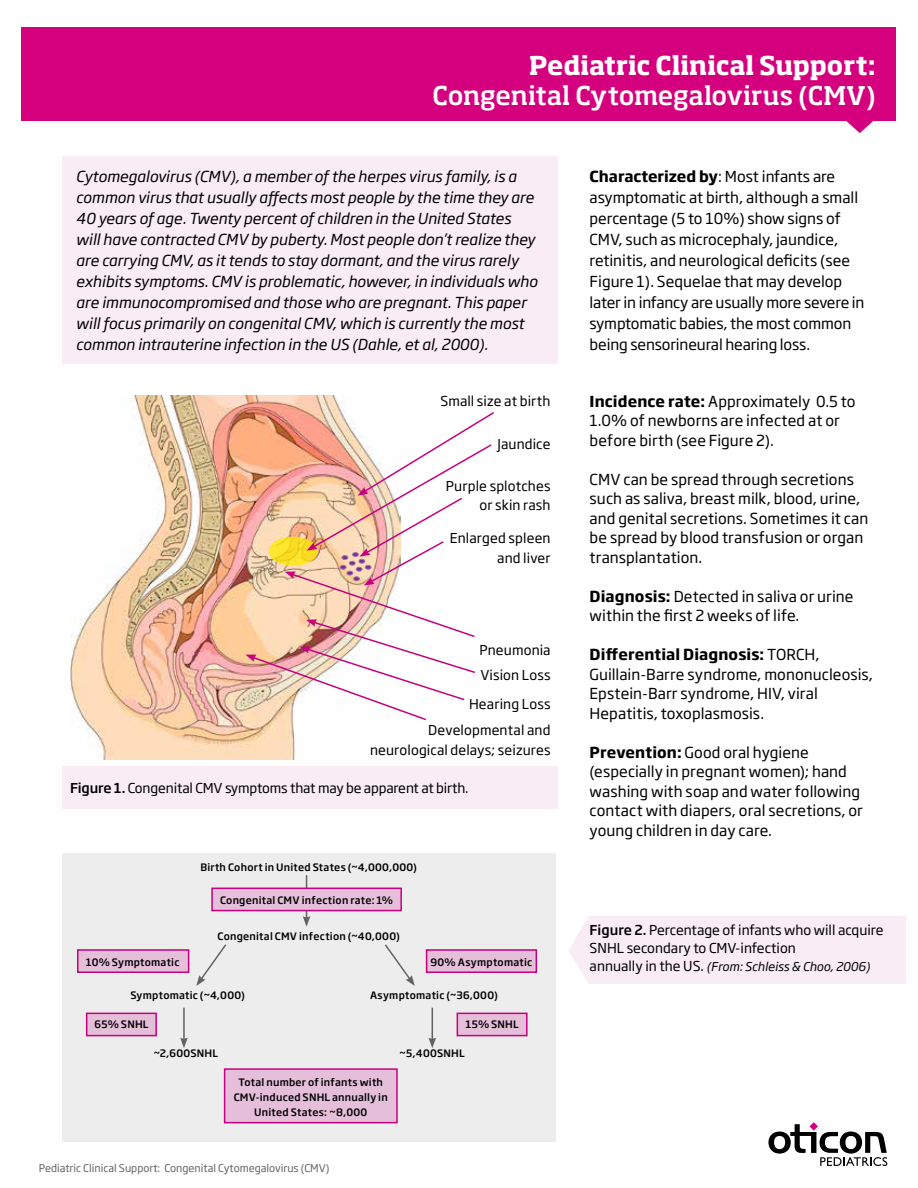
<style>
.page{position:relative;width:918px;height:1188px;background:#fff}
.page>*{position:absolute;margin:0;border:0;box-sizing:border-box;transform-origin:0 0}
.t1{font:500 25.5px "Soho Pro";letter-spacing:-.005em;color:#fff}
.t2{font:700 25.5px "Soho Pro";color:#fff}
.t3{font:15px/19.5px "Soho Gothic Pro";color:#000}
.t4{font:italic 15px/21px "Soho Gothic Pro";color:#000}
.t5{font:13.5px/19.5px "Soho Gothic Pro";letter-spacing:.005em;color:#000;text-align:right}
.t6{font:italic 12px "Soho Gothic Pro";color:#000}
.t7{font:10.5px "Soho Gothic Pro";color:#636362}
.t8{font:500 10.2px/15px "Soho Gothic Pro";letter-spacing:.025em;color:#000;text-align:center}
.s1{font-weight:700}
.s2{font-weight:500}
.s3{font-style:normal;font-size:13.5px}
</style>
<div class="page">
<svg style="left:768px;top:1122px;width:119px;height:44px"></svg>
<div style="left:62px;top:766px;width:496px;height:42px;background:#f9ecf5"></div>
<div style="left:62px;top:156px;width:496px;height:208px;background:#f9ecf5"></div>
<img style="left:70px;top:395px;width:277px;height:364px">
<div style="left:569px;top:916px;width:337px;height:68px;background:#f9ecf5"></div>
<div style="left:62px;top:854px;width:494px;height:288px;background:#ededed"></div>
<div style="left:224px;top:1068px;width:174px;height:55px;background:#e5bfda;border:2px solid #c7007e"></div>
<div style="left:426px;top:949px;width:111px;height:24px;background:#e5bfda;border:2px solid #c7007e"></div>
<div style="left:86px;top:1013px;width:71px;height:23px;background:#e5bfda;border:2px solid #c7007e"></div>
<div style="left:457px;top:1013px;width:71px;height:23px;background:#e5bfda;border:2px solid #c7007e"></div>
<hr style="left:306px;top:875px;width:1px;height:44px;background:#636362">
<svg style="left:303px;top:916px;width:7px;height:11px"></svg>
<hr style="left:432px;top:1008px;width:1px;height:32px;background:#636362">
<svg style="left:428px;top:1038px;width:8px;height:10px"></svg>
<hr style="left:183px;top:1008px;width:2px;height:32px;background:#636362">
<svg style="left:180px;top:1038px;width:8px;height:10px"></svg>
<svg style="left:385px;top:944px;width:30px;height:42px"></svg>
<svg style="left:196px;top:944px;width:31px;height:42px"></svg>
<div style="left:77px;top:949px;width:112px;height:24px;background:#e5bfda;border:2px solid #c7007e"></div>
<div style="left:211px;top:888px;width:191px;height:23px;background:#e5bfda;border:2px solid #c7007e"></div>
<div style="left:22px;top:27px;width:874px;height:93px;background:#d5007e"></div>
<svg style="left:845px;top:120px;width:29px;height:13px"></svg>
<img style="left:245px;top:411px;width:249px;height:310px">
<h1 class="t2" style="left:529px;top:47px;width:348px">Pediatric Clinical Support:</h1>
<h1 class="t1" style="left:432px;top:77px;width:445px">Congenital Cytomegalovirus (CMV)</h1>
<p class="t4" style="left:76px;top:165px;width:463px">Cytomegalovirus (CMV), a member of the herpes virus family, is a common virus that usually affects most people by the time they are 40 years of age. Twenty percent of children in the United States will have contracted CMV by puberty. Most people don’t realize they are carrying CMV, as it tends to stay dormant, and the virus rarely exhibits symptoms. CMV is problematic, however, in individuals who are immunocompromised and those who are pregnant. This paper will focus primarily on congenital CMV, which is currently the most common intrauterine infection in the US (Dahle, et al, 2000).</p>
<p class="t3" style="left:590px;top:165px;width:276px;line-height:21px"><span class="s1">Characterized by</span>: Most infants are asymptomatic at birth, although a small percentage (5 to 10%) show signs of CMV, such as microcephaly, jaundice, retinitis, and neurological deficits (see Figure 1). Sequelae that may develop later in infancy are usually more severe in symptomatic babies, the most common being sensorineural hearing loss.</p>
<p class="t5" style="left:440px;top:390px;width:112px">Small size at birth</p>
<p class="t5" style="left:498px;top:433px;width:55px">Jaundice</p>
<p class="t5" style="left:446px;top:475px;width:106px">Purple splotches or skin rash</p>
<p class="t5" style="left:450px;top:528px;width:102px">Enlarged spleen and liver</p>
<p class="t5" style="left:479px;top:636px;width:73px;line-height:25.7px;text-align:left">Pneumonia<br>Vision Loss</p>
<p class="t5" style="left:428px;top:690px;width:124px;line-height:26.2px">Hearing Loss<br>Developmental and</p>
<p class="t5" style="left:370px;top:739px;width:182px">neurological delays; seizures</p>
<p class="t5" style="left:70px;top:778px;width:400px"><span class="s2">Figure 1.</span> Congenital CMV symptoms that may be apparent at birth.</p>
<p class="t8" style="left:200px;top:859px;width:218px">Birth Cohort in United States (~4,000,000)</p>
<p class="t8" style="left:220px;top:892px;width:175px">Congenital CMV infection rate: 1%</p>
<p class="t8" style="left:86px;top:954px;width:95px">10% Symptomatic</p>
<p class="t8" style="left:217px;top:928px;width:184px">Congenital CMV infection (~40,000)</p>
<p class="t8" style="left:431px;top:954px;width:103px">90% Asymptomatic</p>
<p class="t8" style="left:130px;top:988px;width:116px">Symptomatic (~4,000)</p>
<p class="t8" style="left:370px;top:988px;width:129px">Asymptomatic (~36,000)</p>
<p class="t8" style="left:95px;top:1016px;width:55px">65% SNHL</p>
<p class="t8" style="left:466px;top:1016px;width:55px">15% SNHL</p>
<p class="t8" style="left:153px;top:1045px;width:66px">~2,600SNHL</p>
<p class="t8" style="left:399px;top:1045px;width:67px">~5,400SNHL</p>
<p class="t8" style="left:234px;top:1074px;width:156px">Total number of infants with<br>CMV-induced SNHL annually in<br>United States: ~8,000</p>
<p class="t7" style="left:39px;top:1160px;width:292px">Pediatric Clinical Support: Congenital Cytomegalovirus (CMV)</p>
<p class="t3" style="left:590px;top:391px;width:268px"><span class="s1">Incidence rate:</span> Approximately 0.5 to<br>1.0% of newborns are infected at or before birth (see Figure 2).</p>
<p class="t3" style="left:590px;top:469px;width:280px">CMV can be spread through secretions such as saliva, breast milk, blood, urine, and genital secretions. Sometimes it can be spread by blood transfusion or organ transplantation.</p>
<p class="t3" style="left:590px;top:586px;width:265px"><span class="s1">Diagnosis:</span> Detected in saliva or urine within the first 2 weeks of life.</p>
<p class="t3" style="left:590px;top:644px;width:285px"><span class="s1">Differential Diagnosis:</span> TORCH, Guillain-Barre syndrome, mononucleosis, Epstein-Barr syndrome, HIV, viral Hepatitis, toxoplasmosis.</p>
<p class="t3" style="left:590px;top:742px;width:275px"><span class="s1">Prevention:</span> Good oral hygiene (especially in pregnant women); hand washing with soap and water following contact with diapers, oral secretions, or young children in day care.</p>
<p class="t5" style="left:590px;top:920px;width:296px;line-height:18px;text-align:left"><span class="s2">Figure 2.</span> Percentage of infants who will acquire<br>SNHL secondary to CMV-infection</p>
<p class="t6" style="left:590px;top:957px;width:282px"><span class="s3">annually in the US.</span> (From: Schleiss &amp; Choo, 2006)</p>
</div>
